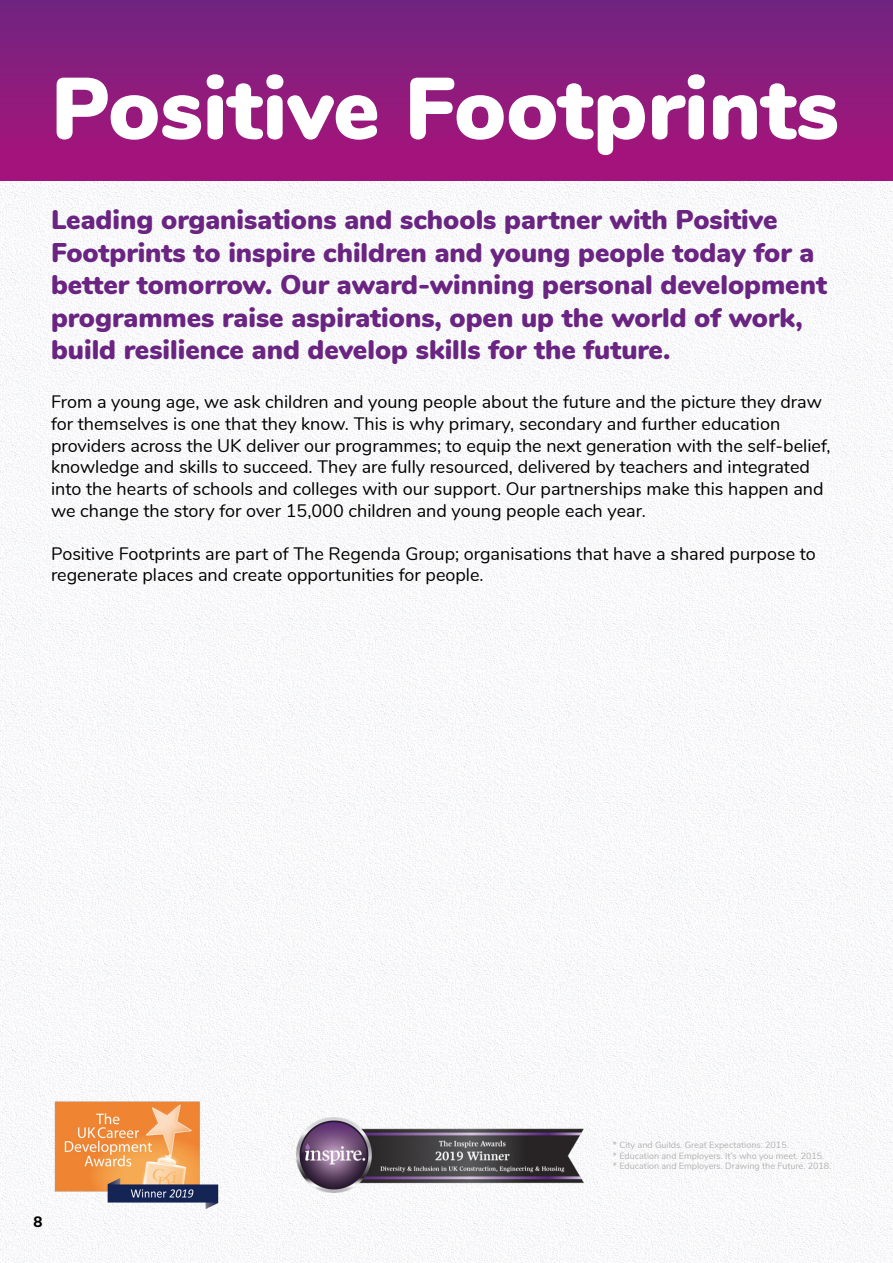
<style>
.page{position:relative;width:893px;height:1263px;background:#fff}
.page>*{position:absolute;margin:0;border:0;box-sizing:border-box;transform-origin:0 0}
.t1{font:900 87px "Nunito";color:#fff}
.t2{font:900 27px/32.4px "Nunito";color:#6a2481}
.t3{font:18px/21.6px "Nunito";color:#000}
.t4{font:800 15px "Nunito";color:#000}
.t5{font:9px "Nunito";color:#b3b2b2}
</style>
<div class="page">
<img style="left:0;top:181px;width:893px;height:1082px">
<div style="left:0;top:0;width:893px;height:181px;background:linear-gradient(to bottom,#712580,#aa127a)"></div>
<img style="left:51px;top:1098px;width:170px;height:114px">
<img style="left:297px;top:1118px;width:286px;height:75px">
<svg style="left:892px;top:602px;width:1px;height:605px"></svg>
<p class="t1" style="left:51px;top:44px;width:789px">Positive Footprints</p>
<p class="t2" style="left:51px;top:202px;width:777px">Leading organisations and schools partner with Positive Footprints to inspire children and young people today for a better tomorrow. Our award-winning personal development programmes raise aspirations, open up the world of work, build resilience and develop skills for the future.</p>
<p class="t3" style="left:51px;top:390px;width:781px">From a young age, we ask children and young people about the future and the picture they draw for themselves is one that they know. This is why primary, secondary and further education providers across the UK deliver our programmes; to equip the next generation with the self-belief, knowledge and skills to succeed. They are fully resourced, delivered by teachers and integrated into the hearts of schools and colleges with our support. Our partnerships make this happen and we change the story for over 15,000 children and young people each year.</p>
<p class="t3" style="left:51px;top:542px;width:766px">Positive Footprints are part of The Regenda Group; organisations that have a shared purpose to regenerate places and create opportunities for people.</p>
<p class="t4" style="left:34px;top:1211px;width:10px">8</p>
<p class="t5" style="left:613px;top:1138px;width:177px">* City and Guilds. Great Expectations. 2015.</p>
<p class="t5" style="left:613px;top:1149px;width:213px">* Education and Employers. It’s who you meet. 2015.</p>
<p class="t5" style="left:613px;top:1160px;width:220px">* Education and Employers. Drawing the Future. 2018.</p>
</div>
